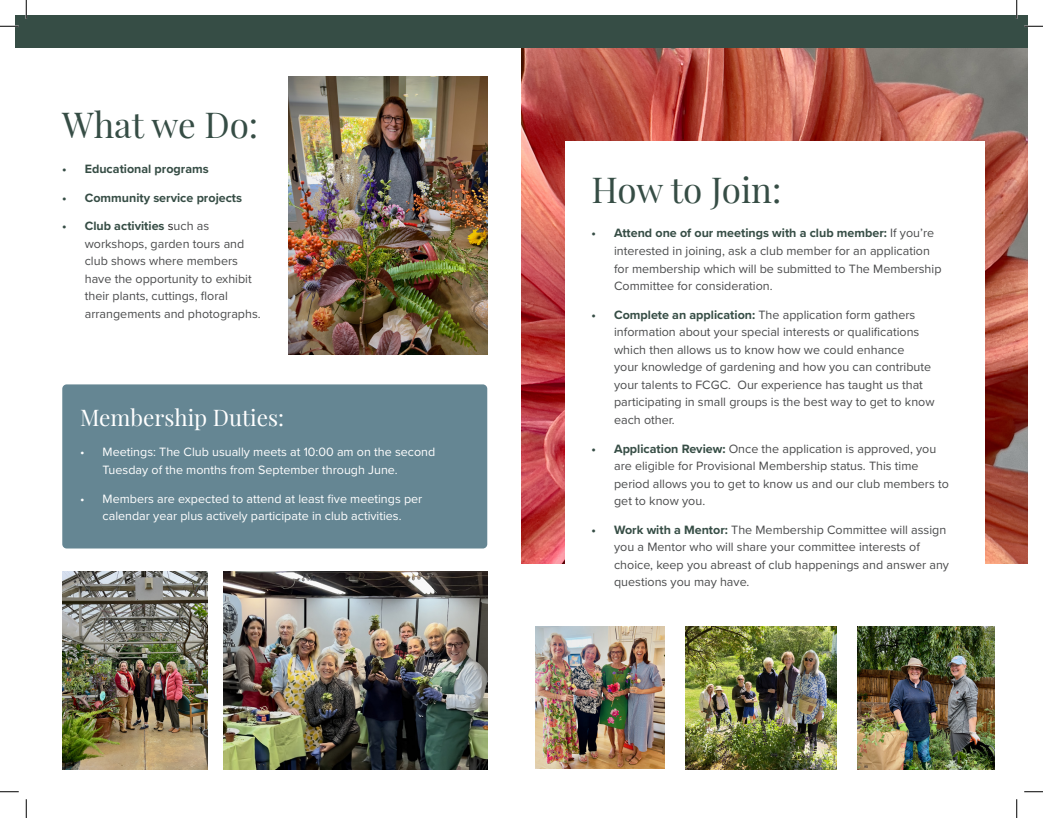
<style>
.page{position:relative;width:1043px;height:818px;background:#fff}
.page>*{position:absolute;margin:0;border:0;box-sizing:border-box;transform-origin:0 0}
.t1{font:35px "Playfair Display";color:#364d45}
.SubHead{font:22.38px "Playfair Display";color:#fff}
.t2{font:12.5px/17.5px "Proxima Nova";color:#4b4c4d}
.t3{font:12.5px/17.5px "Proxima Nova";color:#fff}
.t4{font:700 12.5px "Proxima Nova";color:#364d45}
.s1{font-weight:700;color:#364d45}
.s2{color:#231f20}
</style>
<div class="page">
<img style="left:521px;top:47px;width:507px;height:517px">
<div style="left:15px;top:15px;width:1013px;height:32px;background:#364d45"></div>
<div style="left:565px;top:141px;width:419px;height:462px;background:#fff"></div>
<div style="left:62px;top:384px;width:425px;height:164px;background:#658693;border-radius:4px"></div>
<img style="left:62px;top:571px;width:146px;height:198px">
<img style="left:224px;top:571px;width:263px;height:198px">
<img style="left:288px;top:77px;width:199px;height:278px">
<img style="left:857px;top:626px;width:137px;height:143px">
<img style="left:536px;top:626px;width:128px;height:142px">
<img style="left:685px;top:626px;width:152px;height:143px">
<svg style="left:0;top:25px;width:19px;height:2px"></svg>
<svg style="left:1024px;top:25px;width:18px;height:2px"></svg>
<svg style="left:0;top:791px;width:19px;height:1px"></svg>
<svg style="left:1024px;top:791px;width:18px;height:1px"></svg>
<svg style="left:25px;top:0;width:2px;height:19px"></svg>
<svg style="left:25px;top:799px;width:2px;height:19px"></svg>
<svg style="left:1016px;top:0;width:1px;height:19px"></svg>
<svg style="left:1016px;top:799px;width:1px;height:19px"></svg>
<p class="t1" style="left:62px;top:98px;width:197px">What we Do:</p>
<p class="t4" style="left:62px;top:159px;width:148px">• Educational programs</p>
<p class="t4" style="left:62px;top:188px;width:181px">• Community service projects</p>
<p class="t2" style="left:85px;top:217px;width:177px;text-indent:-23px"><span class="s1">• Club activities</span> <span class="s2">s</span>uch as workshops, garden tours and club shows where members have the opportunity to exhibit their plants, cuttings, floral arrangements and photographs.</p>
<p class="SubHead" style="left:80px;top:400px;width:205px">Membership Duties:</p>
<p class="t3" style="left:103px;top:443px;width:334px;text-indent:-22px">• Meetings: The Club usually meets at 10:00 am on the second<br>Tuesday of the months from September through June.</p>
<p class="t3" style="left:80px;top:489px;width:344px;text-align:center">• Members are expected to attend at least five meetings per calendar year plus actively participate in club activities.</p>
<p class="t1" style="left:591px;top:163px;width:191px">How to Join:</p>
<p class="t2" style="left:614px;top:224px;width:329px;text-indent:-22px"><span class="s1">• Attend one of our meetings with a club member:</span> If you’re interested in joining, ask a club member for an application for membership which will be submitted to The Membership Committee for consideration.</p>
<p class="t2" style="left:614px;top:305px;width:322px;text-indent:-22px"><span class="s1">• Complete an application:</span> The application form gathers information about your special interests or qualifications which then allows us to know how we could enhance<br>your knowledge of gardening and how you can contribute your talents to FCGC. Our experience has taught us that participating in small groups is the best way to get to know each other.</p>
<p class="t2" style="left:614px;top:439px;width:336px;text-indent:-22px"><span class="s1">• Application Review:</span> Once the application is approved, you are eligible for Provisional Membership status. This time period allows you to get to know us and our club members to get to know you.</p>
<p class="t2" style="left:614px;top:520px;width:336px;text-indent:-22px"><span class="s1">• Work with a Mentor:</span> The Membership Committee will assign you a Mentor who will share your committee interests of choice, keep you abreast of club happenings and answer any questions you may have.</p>
</div>
